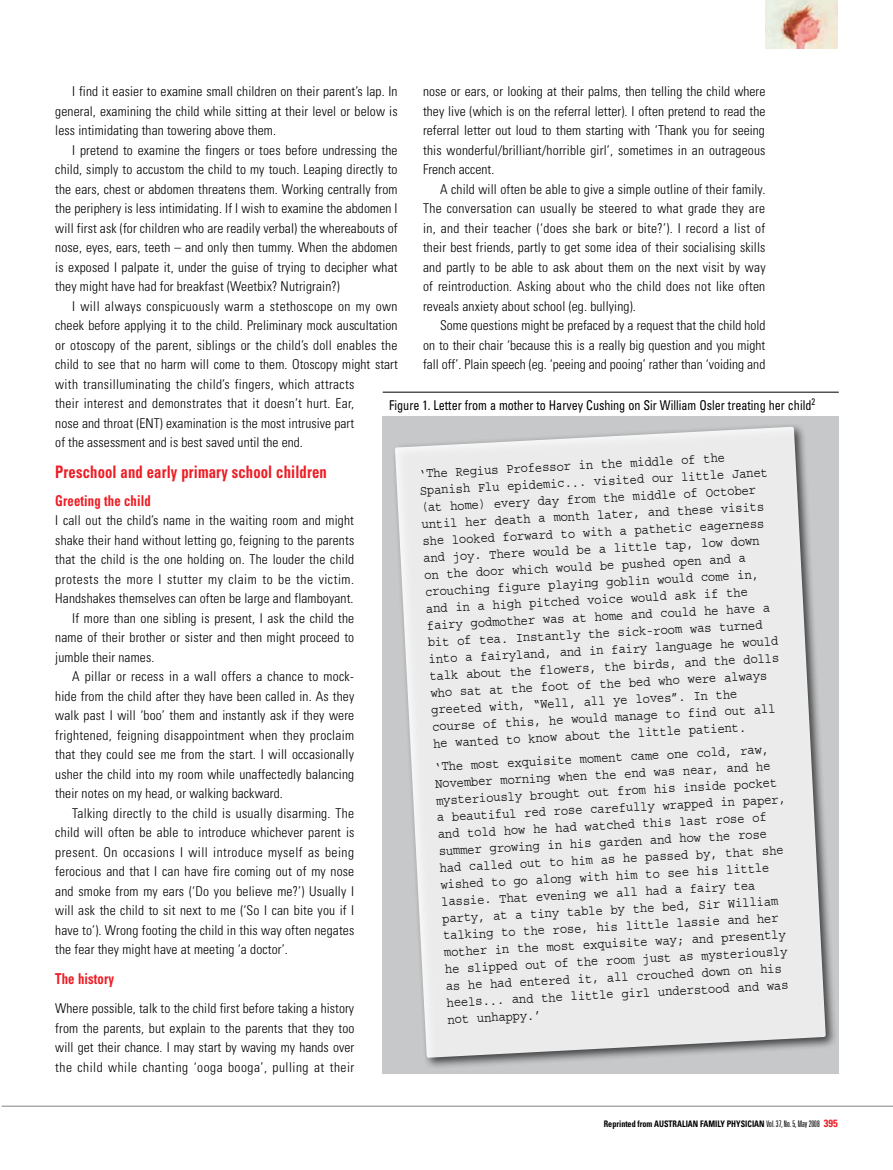
<style>
.page{position:relative;width:893px;height:1170px;background:#fff}
.page>*{position:absolute;margin:0;border:0;box-sizing:border-box;transform-origin:0 0}
.t1{font:700 condensed 17.25px "Univers LT";letter-spacing:.01em;color:#ed1c24;scale:.85 1}
.t2{font:700 condensed 15px "Univers LT";letter-spacing:.01em;color:#ed1c24;scale:.85 1}
.t3{font:300 condensed 13.5px/19.5px "Univers LT";letter-spacing:.01em;color:#000;text-align:justify}
.t4{font:13.5px/17px "Courier";color:#000;scale:.9 1}
.t5{font:condensed 13.5px "Univers LT";color:#000;scale:.9 1}
.t6{font:300 condensed 13.5px "Univers LT";letter-spacing:.035em;color:#000}
.t7{font:300 condensed 13.5px "Univers LT";letter-spacing:.04em;color:#000}
.t8{font:700 condensed 9px "Univers LT";color:#000;scale:.9 1}
.s1{font-weight:300;font-stretch:ultra-condensed}
.s2{font-size:10.5px;color:#ed1c24}
</style>
<div class="page">
<hr style="left:2px;top:1105px;width:891px;height:1px;background:#808285">
<img style="left:765px;top:0;width:73px;height:48px">
<div style="left:383px;top:416px;width:456px;height:657px;background:#c6c8ca"></div>
<hr style="left:383px;top:392px;width:456px;height:1px;background:#000">
<div style="left:391px;top:422px;width:453px;height:654px;background:#000;opacity:.67"></div>
<svg style="left:395px;top:426px;width:431px;height:631px;background:#e5e5e5"></svg>
<p class="t3" style="left:55px;top:82px;width:344px;text-indent:17px">I find it easier to examine small children on their parent’s lap. In general, examining the child while sitting at their level or below is less intimidating than towering above them.</p>
<p class="t3" style="left:55px;top:140px;width:344px;text-indent:17px">I pretend to examine the fingers or toes before undressing the child, simply to accustom the child to my touch. Leaping directly to the ears, chest or abdomen threatens them. Working centrally from the periphery is less intimidating. If I wish to examine the abdomen I will first ask (for children who are readily verbal) the whereabouts of nose, eyes, ears, teeth – and only then tummy. When the abdomen is exposed I palpate it, under the guise of trying to decipher what they might have had for breakfast (Weetbix? Nutrigrain?)</p>
<p class="t3" style="left:55px;top:296px;width:344px;text-align:left;text-indent:17px">I will always conspicuously warm a stethoscope on my own cheek before applying it to the child. Preliminary mock auscultation or otoscopy of the parent, siblings or the child’s doll enables the child to see that no harm will come to them. Otoscopy might start with transilluminating the child’s fingers, which attracts<br>their interest and demonstrates that it doesn’t hurt. Ear,<br>nose and throat (ENT) examination is the most intrusive part<br>of the assessment and is best saved until the end.</p>
<p class="t1" style="left:55px;top:461px;width:321px">Preschool and early primary school children</p>
<p class="t2" style="left:55px;top:491px;width:114px">Greeting the child</p>
<p class="t3" style="left:55px;top:511px;width:300px">I call out the child’s name in the waiting room and might</p>
<p class="t3" style="left:55px;top:530px;width:300px">shake their hand without letting go, feigning to the parents</p>
<p class="t3" style="left:55px;top:550px;width:300px">that the child is the one holding on. The louder the child</p>
<p class="t7" style="left:55px;top:571px;width:300px">protests the more I stutter my claim to be the victim.</p>
<p class="t3" style="left:55px;top:589px;width:300px">Handshakes themselves can often be large and flamboyant.</p>
<p class="t3" style="left:72px;top:608px;width:283px">If more than one sibling is present, I ask the child the</p>
<p class="t3" style="left:55px;top:628px;width:300px">name of their brother or sister and then might proceed to</p>
<p class="t3" style="left:55px;top:647px;width:101px">jumble their names.</p>
<p class="t3" style="left:72px;top:666px;width:283px">A pillar or recess in a wall offers a chance to mock-</p>
<p class="t3" style="left:55px;top:686px;width:300px">hide from the child after they have been called in. As they</p>
<p class="t3" style="left:55px;top:705px;width:301px">walk past I will ‘boo’ them and instantly ask if they were</p>
<p class="t3" style="left:55px;top:725px;width:300px">frightened, feigning disappointment when they proclaim</p>
<p class="t3" style="left:55px;top:744px;width:300px">that they could see me from the start. I will occasionally</p>
<p class="t3" style="left:55px;top:764px;width:300px">usher the child into my room while unaffectedly balancing</p>
<p class="t3" style="left:55px;top:783px;width:229px">their notes on my head, or walking backward.</p>
<p class="t3" style="left:72px;top:803px;width:283px">Talking directly to the child is usually disarming. The</p>
<p class="t3" style="left:55px;top:822px;width:301px">child will often be able to introduce whichever parent is</p>
<p class="t6" style="left:55px;top:844px;width:300px">present. On occasions I will introduce myself as being</p>
<p class="t3" style="left:55px;top:861px;width:300px">ferocious and that I can have fire coming out of my nose</p>
<p class="t3" style="left:55px;top:881px;width:300px">and smoke from my ears (‘Do you believe me?’) Usually I</p>
<p class="t3" style="left:55px;top:900px;width:300px">will ask the child to sit next to me (‘So I can bite you if I</p>
<p class="t3" style="left:55px;top:920px;width:300px">have to’). Wrong footing the child in this way often negates</p>
<p class="t3" style="left:55px;top:939px;width:234px">the fear they might have at meeting ‘a doctor’.</p>
<p class="t2" style="left:55px;top:969px;width:71px">The history</p>
<p class="t3" style="left:55px;top:998px;width:301px">Where possible, talk to the child first before taking a history from the parents, but explain to the parents that they too will get their chance. I may start by waving my hands over the child while chanting ‘ooga booga’, pulling at their</p>
<p class="t3" style="left:423px;top:82px;width:344px">nose or ears, or looking at their palms, then telling the child where they live (which is on the referral letter). I often pretend to read the referral letter out loud to them starting with ‘Thank you for seeing this wonderful/brilliant/horrible girl’, sometimes in an outrageous French accent.</p>
<p class="t3" style="left:423px;top:179px;width:344px;text-indent:17px">A child will often be able to give a simple outline of their family.<br>The conversation can usually be steered to what grade they are in, and their teacher (‘does she bark or bite?’). I record a list of their best friends, partly to get some idea of their socialising skills and partly to be able to ask about them on the next visit by way of reintroduction. Asking about who the child does not like often reveals anxiety about school (eg. bullying).</p>
<p class="t3" style="left:423px;top:315px;width:344px;text-indent:17px">Some questions might be prefaced by a request that the child hold on to their chair ‘because this is a really big question and you might fall off’. Plain speech (eg. ‘peeing and pooing’ rather than ‘voiding and</p>
<p class="t5" style="left:389px;top:396px;width:475px">Figure 1. Letter from a mother to Harvey Cushing on Sir William Osler treating her child<sup>2</sup></p>
<p class="t4" style="left:419px;top:465px;width:390px;rotate:-3deg">‘The Regius Professor in the middle of the Spanish Flu epidemic... visited our little Janet (at home) every day from the middle of October until her death a month later, and these visits she looked forward to with a pathetic eagerness and joy. There would be a little tap, low down on the door which would be pushed open and a crouching figure playing goblin would come in, and in a high pitched voice would ask if the fairy godmother was at home and could he have a bit of tea. Instantly the sick-room was turned into a fairyland, and in fairy language he would talk about the flowers, the birds, and the dolls who sat at the foot of the bed who were always greeted with, “Well, all ye loves”. In the course of this, he would manage to find out all he wanted to know about the little patient.</p>
<p class="t4" style="left:434px;top:758px;width:390px;rotate:-3deg">‘The most exquisite moment came one cold, raw, November morning when the end was near, and he mysteriously brought out from his inside pocket a beautiful red rose carefully wrapped in paper, and told how he had watched this last rose of summer growing in his garden and how the rose had called out to him as he passed by, that she wished to go along with him to see his little lassie. That evening we all had a fairy tea party, at a tiny table by the bed, Sir William talking to the rose, his little lassie and her mother in the most exquisite way; and presently he slipped out of the room just as mysteriously as he had entered it, all crouched down on his heels... and the little girl understood and was not unhappy.’</p>
<p class="t8" style="left:604px;top:1118px;width:261px">Reprinted from Australian Family Physician <span class="s1">Vol. 37, No. 5, May 2008</span> <span class="s2">395</span></p>
</div>
